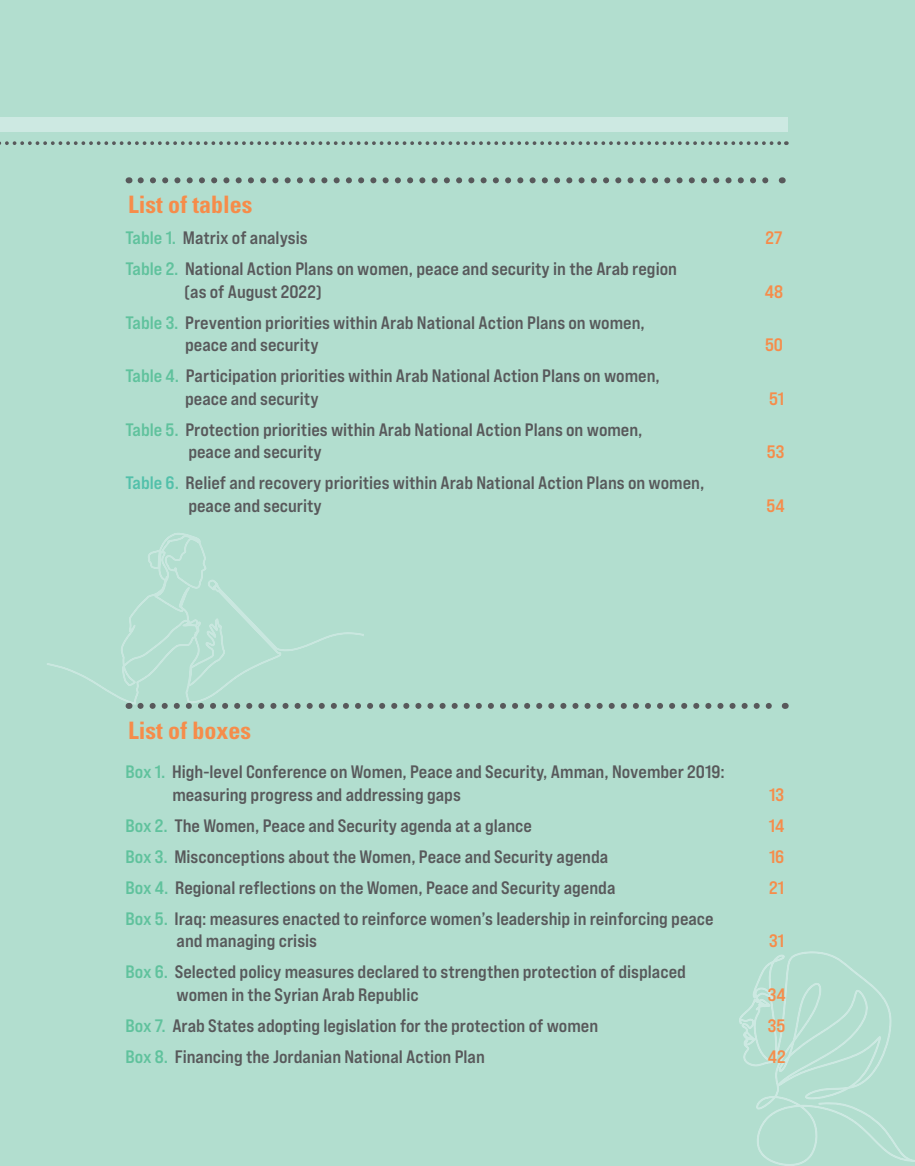
<style>
.page{position:relative;width:915px;height:1166px;background:#fff}
.page>*{position:absolute;margin:0;border:0;box-sizing:border-box;transform-origin:0 0}
.t1{font:700 condensed 24px "Univers LT Std";color:#f68c4a}
.t2{font:18px/22.5px "Bebas Neue Pro Exp Bd";color:#58595b}
.t3{font:18px "Bebas Neue Pro Exp Bd";color:#f68c4a}
.s1{color:#60c29d}
.s2{color:#52c0aa}
</style>
<div class="page">
<div style="left:0;top:0;width:914px;height:1165px;background:#b2decf"></div>
<svg style="left:47px;top:533px;width:317px;height:173px"></svg>
<svg style="left:141px;top:177px;width:628px;height:6px"></svg>
<svg style="left:739px;top:951px;width:175px;height:214px"></svg>
<div style="left:0;top:118px;width:787px;height:14px;background:#cde9e2"></div>
<svg style="left:0;top:141px;width:786px;height:4px"></svg>
<svg style="left:140px;top:702px;width:632px;height:6px"></svg>
<h1 class="t1" style="left:128px;top:190px;width:125px">List of tables</h1>
<p class="t2" style="left:125px;top:226px;width:183px"><span class="s1">Table 1.</span> Matrix of analysis</p>
<p class="t3" style="left:765px;top:227px;width:18px">27</p>
<p class="t2" style="left:184px;top:257px;width:494px;text-indent:-59px"><span class="s1">Table 2.</span> National Action Plans on women, peace and security in the Arab region (as of August 2022)</p>
<p class="t3" style="left:764px;top:280px;width:20px">48</p>
<p class="t2" style="left:185px;top:311px;width:461px;text-indent:-60px"><span class="s1">Table 3.</span> Prevention priorities within Arab National Action Plans on women, peace and security</p>
<p class="t2" style="left:185px;top:364px;width:476px;text-indent:-60px"><span class="s1">Table 4.</span> Participation priorities within Arab National Action Plans on women, peace and security</p>
<p class="t2" style="left:188px;top:418px;width:455px;text-indent:-63px"><span class="s1">Table 5.</span> Protection priorities within Arab National Action Plans on women, peace and security</p>
<p class="t2" style="left:188px;top:471px;width:517px;text-indent:-63px"><span class="s2">Table 6</span><span class="s1">.</span> Relief and recovery priorities within Arab National Action Plans on women, peace and security</p>
<p class="t3" style="left:764px;top:334px;width:19px">50</p>
<p class="t3" style="left:768px;top:387px;width:17px">51</p>
<p class="t3" style="left:766px;top:441px;width:19px">53</p>
<p class="t3" style="left:766px;top:494px;width:20px">54</p>
<h1 class="t1" style="left:128px;top:715px;width:124px">List of boxes</h1>
<p class="t2" style="left:172px;top:760px;width:553px;text-indent:-47px"><span class="s1">Box 1.</span> High-level Conference on Women, Peace and Security, Amman, November 2019: measuring progress and addressing gaps</p>
<p class="t3" style="left:769px;top:783px;width:16px">13</p>
<p class="t2" style="left:125px;top:813px;width:408px"><span class="s1">Box 2.</span> The Women, Peace and Security agenda at a glance</p>
<p class="t3" style="left:768px;top:814px;width:17px">14</p>
<p class="t2" style="left:125px;top:844px;width:484px"><span class="s1">Box 3.</span> Misconceptions about the Women, Peace and Security agenda</p>
<p class="t3" style="left:768px;top:845px;width:17px">16</p>
<p class="t2" style="left:125px;top:875px;width:491px"><span class="s1">Box 4.</span> Regional reflections on the Women, Peace and Security agenda</p>
<p class="t3" style="left:769px;top:876px;width:16px">21</p>
<p class="t2" style="left:176px;top:906px;width:538px;text-indent:-51px"><span class="s1">Box 5.</span> Iraq: measures enacted to reinforce women’s leadership in reinforcing peace and managing crisis</p>
<p class="t3" style="left:769px;top:929px;width:16px">31</p>
<p class="t2" style="left:176px;top:960px;width:510px;text-indent:-51px"><span class="s1">Box 6.</span> Selected policy measures declared to strengthen protection of displaced women in the Syrian Arab Republic</p>
<p class="t3" style="left:767px;top:983px;width:19px">34</p>
<p class="t2" style="left:125px;top:1013px;width:474px"><span class="s1">Box 7.</span> Arab States adopting legislation for the protection of women</p>
<p class="t3" style="left:767px;top:1014px;width:19px">35</p>
<p class="t2" style="left:125px;top:1044px;width:361px"><span class="s1">Box 8.</span> Financing the Jordanian National Action Plan</p>
<p class="t3" style="left:767px;top:1045px;width:19px">42</p>
</div>
